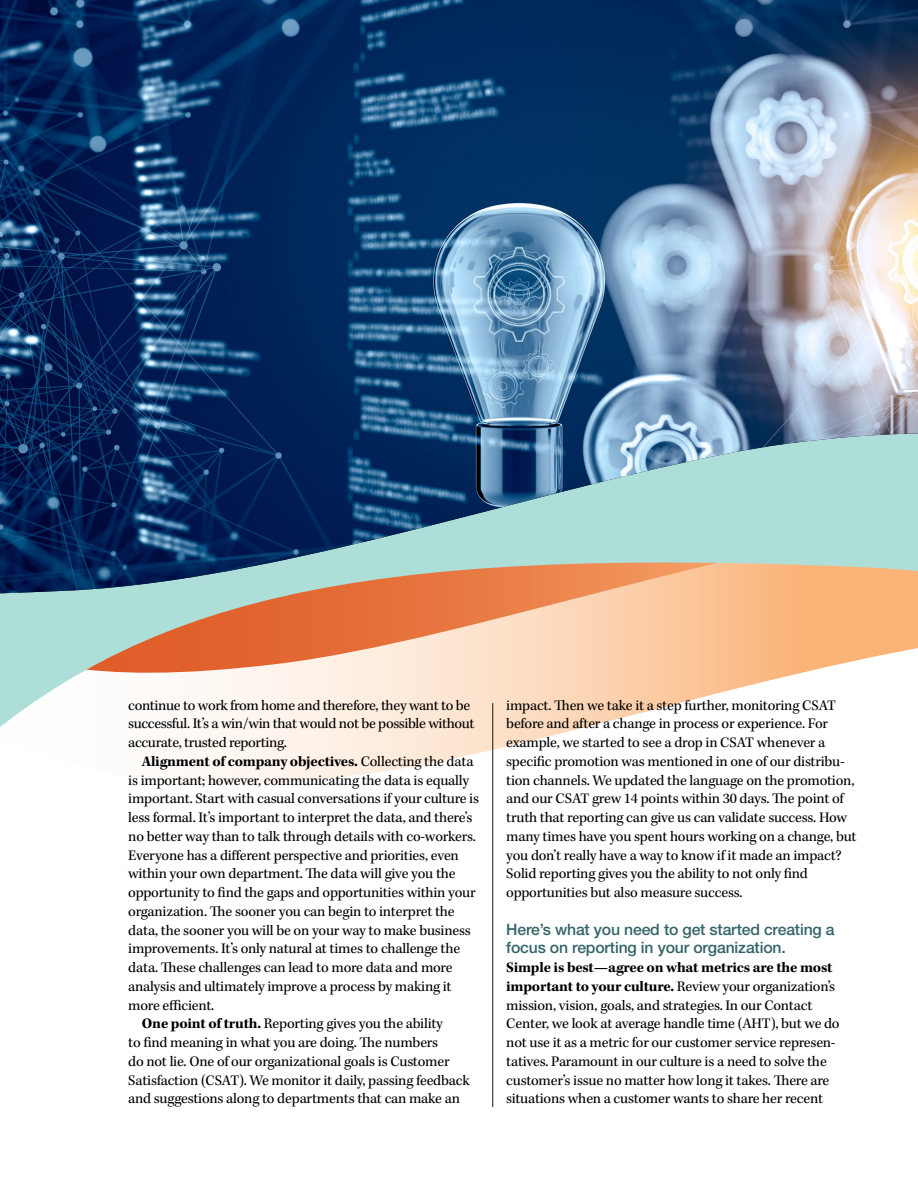
<style>
.page{position:relative;width:918px;height:1188px;background:#fff}
.page>*{position:absolute;margin:0;border:0;box-sizing:border-box;transform-origin:0 0}
.t1{font:500 15.75px/18.8px "Helvetica Neue LT Std";letter-spacing:-.01em;color:#346467}
.t2{font:15px/18.8px "Kepler Std";letter-spacing:-.015em;color:#000}
.t3{font:700 15px "Kepler Std";letter-spacing:-.015em;color:#000}
.s1{font-weight:400}
.s2{font-weight:700}
</style>
<div class="page">
<svg style="left:0;top:654px;width:887px;height:154px"></svg>
<svg style="left:0;top:593px;width:918px;height:61px;background:#e4b089"></svg>
<img style="left:0;top:0;width:918px;height:593px">
<hr style="left:492px;top:703px;width:1px;height:404px;background:#15151d">
<p class="t2" style="left:128px;top:696px;width:348px">continue to work from home and therefore, they want to be successful. It’s a win/win that would not be possible without accurate, trusted reporting.</p>
<p class="t3" style="left:142px;top:753px;width:333px">Alignment of company objectives. <span class="s1">Collecting the data</span></p>
<p class="t2" style="left:128px;top:771px;width:342px">is important; however, communicating the data is equally</p>
<p class="t2" style="left:128px;top:790px;width:352px">important. Start with casual conversations if your culture is</p>
<p class="t2" style="left:128px;top:809px;width:346px">less formal. It’s important to interpret the data, and there’s</p>
<p class="t2" style="left:128px;top:827px;width:349px">no better way than to talk through details with co-workers.</p>
<p class="t2" style="left:128px;top:846px;width:332px">Everyone has a different perspective and priorities, even</p>
<p class="t2" style="left:128px;top:865px;width:329px">within your own department. The data will give you the</p>
<p class="t2" style="left:128px;top:884px;width:349px">opportunity to find the gaps and opportunities within your</p>
<p class="t2" style="left:128px;top:902px;width:328px">organization. The sooner you can begin to interpret the</p>
<p class="t2" style="left:128px;top:921px;width:344px">data, the sooner you will be on your way to make business</p>
<p class="t2" style="left:128px;top:940px;width:333px">improvements. It’s only natural at times to challenge the</p>
<p class="t2" style="left:128px;top:959px;width:326px">data. These challenges can lead to more data and more</p>
<p class="t2" style="left:128px;top:977px;width:325px">analysis and ultimately improve a process by making it</p>
<p class="t2" style="left:128px;top:996px;width:88px">more efficient.</p>
<p class="t2" style="left:142px;top:1015px;width:302px"><span class="s2">One point of truth.</span> Reporting gives you the ability</p>
<p class="t2" style="left:128px;top:1034px;width:311px">to find meaning in what you are doing. The numbers</p>
<p class="t2" style="left:128px;top:1052px;width:323px">do not lie. One of our organizational goals is Customer</p>
<p class="t2" style="left:128px;top:1071px;width:343px">Satisfaction (CSAT). We monitor it daily, passing feedback</p>
<p class="t2" style="left:128px;top:1090px;width:333px">and suggestions along to departments that can make an</p>
<p class="t2" style="left:506px;top:696px;width:352px">impact. Then we take it a step further, monitoring CSAT before and after a change in process or experience. For example, we started to see a drop in CSAT whenever a specific promotion was mentioned in one of our distribu&shy;tion channels. We updated the language on the promotion, and our CSAT grew 14 points within 30 days. The point of truth that reporting can give us can validate success. How many times have you spent hours working on a change, but you don’t really have a way to know if it made an impact?<br>Solid reporting gives you the ability to not only find opportunities but also measure success.</p>
<p class="t1" style="left:506px;top:919px;width:330px">Here’s what you need to get started creating a focus on reporting in your organization.</p>
<p class="t2" style="left:506px;top:959px;width:335px"><span class="s2">Simple is best—agree on what metrics are the most important to your culture.</span> Review your organization’s mission, vision, goals, and strategies. In our Contact Center, we look at average handle time (AHT), but we do not use it as a metric for our customer service represen&shy;tatives. Paramount in our culture is a need to solve the customer’s issue no matter how long it takes. There are situations when a customer wants to share her recent</p>
</div>
